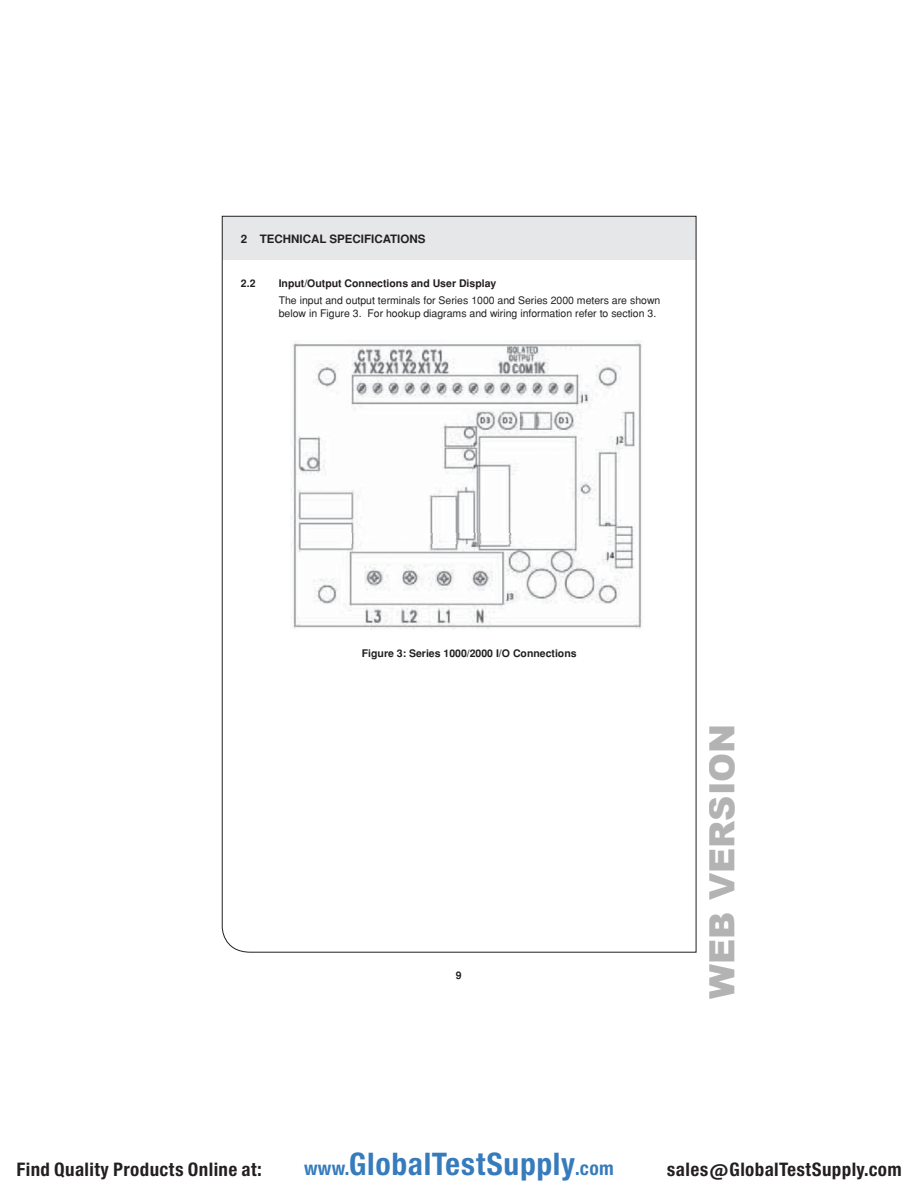
<style>
.page{position:relative;width:918px;height:1188px;background:#fff}
.page>*{position:absolute;margin:0;border:0;box-sizing:border-box;transform-origin:0 0}
.t1{font:900 34.95px "Arial";color:rgb(0 0 0/.3)}
.t2{font:29.7px "Europa Gro Nr 2 SBOP Bol Con";letter-spacing:.02em;color:#367bbc}
.t3{font:17.85px "Europa Gro Nr 2 SBOP Bol Con";letter-spacing:.02em;color:#231f20}
.t4{font:700 11.55px "Helvetica";color:#231f20}
.t5{font:10.5px/12.6px "Helvetica";color:#231f20}
.t6{font:700 10.5px "Helvetica";color:#231f20}
.s1{font-size:18.3px}
</style>
<div class="page">
<svg style="left:222px;top:216px;width:475px;height:737px"></svg>
<img style="left:290px;top:340px;width:354px;height:291px">
<img style="left:345px;top:533px;width:229px;height:10px">
<p class="t4" style="left:241px;top:233px;width:186px">2 TECHNICAL SPECIFICATIONS</p>
<p class="t6" style="left:241px;top:278px;width:16px">2.2</p>
<p class="t6" style="left:279px;top:278px;width:219px">Input/Output Connections and User Display</p>
<p class="t5" style="left:279px;top:295px;width:383px">The input and output terminals for Series 1000 and Series 2000 meters are shown below in Figure 3. For hookup diagrams and wiring information refer to section 3.</p>
<p class="t6" style="left:362px;top:649px;width:216px">Figure 3: Series 1000/2000 I/O Connections</p>
<p class="t6" style="left:456px;top:970px;width:7px">9</p>
<h1 class="t1" style="left:697px;top:999px;width:277px;rotate:-90deg">WEB VERSION</h1>
<h3 class="t3" style="left:16px;top:1159px;width:247px">Find Quality Products Online at:</h3>
<h2 class="t2" style="left:304px;top:1147px;width:311px"><span class="s1">www.</span>GlobalTestSupply<span class="s1">.com</span></h2>
<h3 class="t3" style="left:667px;top:1159px;width:236px">sales@GlobalTestSupply.com</h3>
</div>
